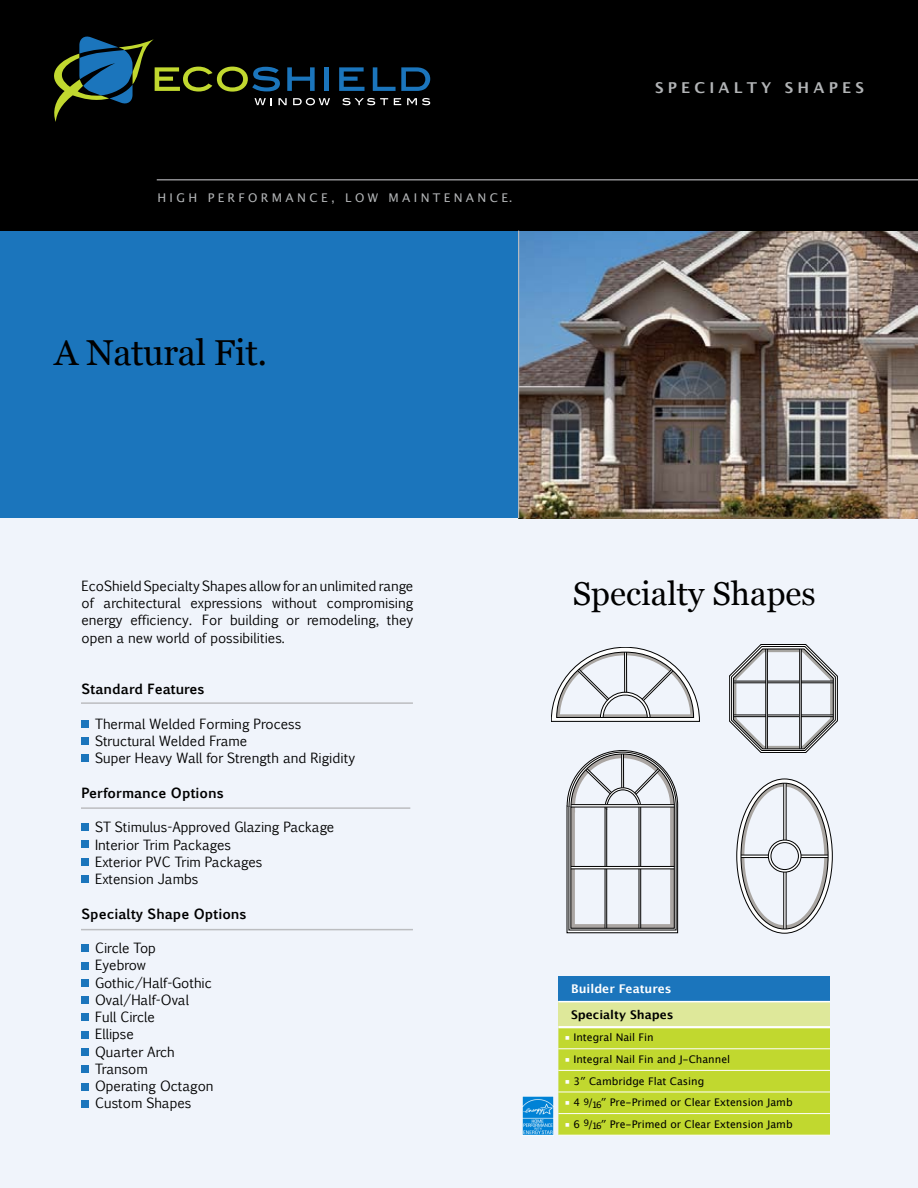
<style>
.page{position:relative;width:918px;height:1188px;background:#f0f4fb}
.page>*{position:absolute;margin:0;border:0;box-sizing:border-box;transform-origin:0 0}
.t1{font:36px "Georgia";letter-spacing:-.01em;color:#000}
.t2{font:33px "Georgia";color:#000}
.t3{font:700 15px "Lucida Grande";letter-spacing:.28em;color:#b2b4b6}
.t4{font:13.5px/17.2px "Euphemia UCAS";color:#000}
.t5{font:700 13.5px "Euphemia UCAS";color:#000}
.t6{font:12px "Lucida Grande";letter-spacing:.28em;color:#b2b4b6}
.t7{font:700 12px/25.5px "Lucida Grande";color:#fff}
.t8{font:10.5px "Lucida Grande";color:#000}
.s1{color:#000}
.s2{color:#fff}
.s3{font-size:9px}
</style>
<div class="page">
<div style="left:0;top:214px;width:692px;height:304px;background:#1b75bc"></div>
<img style="left:519px;top:231px;width:399px;height:287px">
<div style="left:0;top:0;width:918px;height:231px;background:#000"></div>
<hr style="left:157px;top:179px;width:761px;height:1px;background:#bcbdc0">
<svg style="left:339px;top:67px;width:26px;height:24px"></svg>
<svg style="left:373px;top:67px;width:57px;height:24px"></svg>
<svg style="left:54px;top:37px;width:276px;height:85px"></svg>
<svg style="left:342px;top:98px;width:46px;height:7px"></svg>
<svg style="left:394px;top:98px;width:7px;height:7px"></svg>
<svg style="left:407px;top:98px;width:23px;height:7px"></svg>
<hr style="left:518px;top:231px;width:1px;height:287px;background:#bcbdc0">
<div style="left:82px;top:720px;width:7px;height:7px;background:#1b75bc"></div>
<div style="left:82px;top:737px;width:7px;height:7px;background:#1b75bc"></div>
<div style="left:82px;top:754px;width:7px;height:8px;background:#1b75bc"></div>
<div style="left:82px;top:824px;width:7px;height:7px;background:#1b75bc"></div>
<div style="left:82px;top:841px;width:7px;height:7px;background:#1b75bc"></div>
<div style="left:82px;top:858px;width:7px;height:7px;background:#1b75bc"></div>
<div style="left:82px;top:875px;width:7px;height:8px;background:#1b75bc"></div>
<div style="left:82px;top:945px;width:7px;height:7px;background:#1b75bc"></div>
<div style="left:82px;top:962px;width:7px;height:7px;background:#1b75bc"></div>
<div style="left:82px;top:979px;width:7px;height:7px;background:#1b75bc"></div>
<div style="left:82px;top:996px;width:7px;height:8px;background:#1b75bc"></div>
<div style="left:82px;top:1014px;width:7px;height:7px;background:#1b75bc"></div>
<div style="left:82px;top:1048px;width:7px;height:8px;background:#1b75bc"></div>
<div style="left:82px;top:1031px;width:7px;height:7px;background:#1b75bc"></div>
<div style="left:82px;top:1066px;width:7px;height:7px;background:#1b75bc"></div>
<hr style="left:81px;top:702px;width:332px;height:2px;background:#bcbdc0">
<hr style="left:81px;top:807px;width:329px;height:2px;background:#bcbdc0">
<hr style="left:81px;top:929px;width:332px;height:1px;background:#bcbdc0">
<svg style="left:567px;top:750px;width:111px;height:183px"></svg>
<svg style="left:736px;top:779px;width:97px;height:155px"></svg>
<svg style="left:729px;top:644px;width:109px;height:109px"></svg>
<svg style="left:551px;top:647px;width:149px;height:75px"></svg>
<div style="left:82px;top:1083px;width:7px;height:7px;background:#1b75bc"></div>
<div style="left:82px;top:1100px;width:7px;height:7px;background:#1b75bc"></div>
<div style="left:558px;top:976px;width:272px;height:26px;background:#1b75bc"></div>
<div style="left:558px;top:1002px;width:272px;height:25px;background:#dee89a"></div>
<div style="left:558px;top:1028px;width:272px;height:107px;background:#c1d82f"></div>
<hr style="left:558px;top:1001px;width:272px;height:1px;background:#fff">
<hr style="left:558px;top:1048px;width:272px;height:1px;background:#fff">
<hr style="left:558px;top:1070px;width:272px;height:1px;background:#fff">
<hr style="left:558px;top:1092px;width:272px;height:1px;background:#fff">
<hr style="left:558px;top:1113px;width:272px;height:1px;background:#fff">
<hr style="left:558px;top:1135px;width:272px;height:1px;background:#fff">
<hr style="left:558px;top:1026px;width:272px;height:2px;background:#fff">
<img style="left:523px;top:1096px;width:31px;height:40px">
<p class="t6" style="left:157px;top:191px;width:357px">HIGH PERFORMANCE, LOW MAINTENANCE.</p>
<p class="t1" style="left:54px;top:332px;width:215px">A Natural Fit.</p>
<p class="t3" style="left:655px;top:75px;width:210px">SPECIALTY SHAPES</p>
<p class="t4" style="left:82px;top:576px;width:333px;text-align:justify">EcoShield Specialty Shapes allow for an unlimited range of architectural expressions without compromising energy efficiency. For building or remodeling, they open a new world of possibilities.</p>
<p class="t5" style="left:82px;top:679px;width:124px">Standard Features</p>
<p class="t4" style="left:95px;top:714px;width:262px">Thermal Welded Forming Process<br>Structural Welded Frame<br>Super Heavy Wall for Strength and Rigidity</p>
<p class="t5" style="left:82px;top:783px;width:144px">Performance Options</p>
<p class="t4" style="left:95px;top:818px;width:241px">ST Stimulus-Approved Glazing Package<br>Interior Trim Packages<br>Exterior PVC Trim Packages<br>Extension Jambs</p>
<p class="t5" style="left:82px;top:903px;width:166px">Specialty Shape Options</p>
<p class="t4" style="left:95px;top:939px;width:120px">Circle Top<br>Eyebrow<br>Gothic/Half-Gothic<br>Oval/Half-Oval<br>Full Circle<br>Ellipse<br>Quarter Arch<br>Transom<br>Operating Octagon<br>Custom Shapes</p>
<p class="t2" style="left:573px;top:575px;width:244px">Specialty Shapes</p>
<p class="t7" style="left:571px;top:976px;width:104px">Builder Features<br><span class="s1">Specialty Shapes</span></p>
<p class="t8" style="left:564px;top:1032px;width:91px"><span class="s2">■</span> Integral Nail Fin</p>
<p class="t8" style="left:564px;top:1053px;width:167px"><span class="s2">■</span> Integral Nail Fin and J-Channel</p>
<p class="t8" style="left:564px;top:1075px;width:142px"><span class="s2">■</span> 3″ Cambridge Flat Casing</p>
<p class="t8" style="left:564px;top:1096px;width:230px"><span class="s2">■</span> 4 <span class="s3">9</span>/<sub>16</sub>″ Pre-Primed or Clear Extension Jamb</p>
<p class="t8" style="left:564px;top:1118px;width:230px"><span class="s2">■</span> 6 <span class="s3">9</span>/<sub>16</sub>″ Pre-Primed or Clear Extension Jamb</p>
</div>
